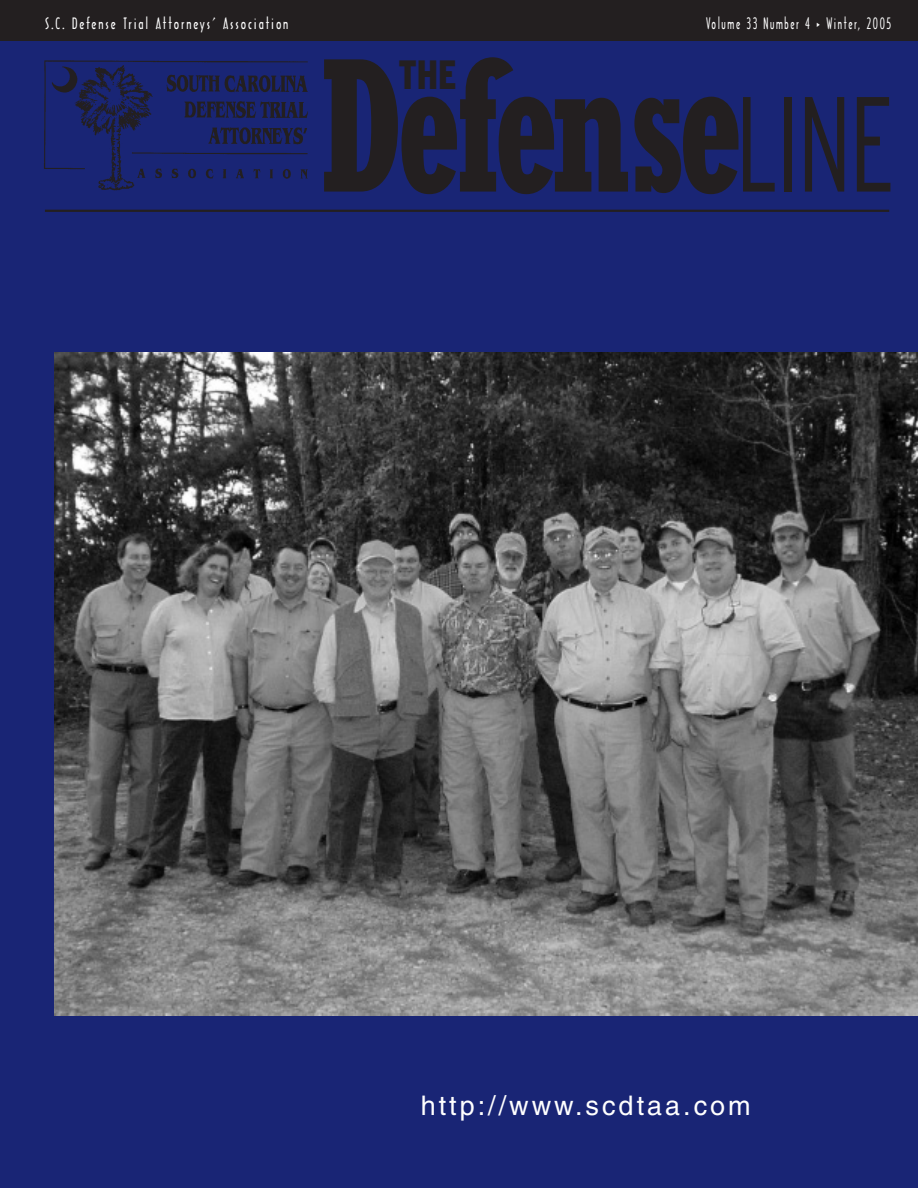
<style>
.page{position:relative;width:918px;height:1188px;background:#fff}
.page>*{position:absolute;margin:0;border:0;box-sizing:border-box;transform-origin:0 0}
.t1{font:700 condensed 188.25px "Rockwell";letter-spacing:-.045em;color:#231f20;scale:.8 1}
.t2{font:900 condensed 40.95px "Interstate";color:#231f20;scale:.9 1}
.t3{font:27px "Helvetica";letter-spacing:.11em;color:#fff}
.t4{font:15px "Arquitectura";letter-spacing:.13em;color:#fff;scale:.95 1}
.t5{font:15px "Arquitectura";letter-spacing:.13em;color:#fff;scale:.8 1}
.s1{font-family:"Interstate";font-weight:300;font-size:135px}
</style>
<div class="page">
<div style="left:0;top:41px;width:918px;height:1147px;background:#192575"></div>
<div style="left:0;top:0;width:918px;height:41px;background:#231f20"></div>
<img style="left:54px;top:353px;width:864px;height:662px">
<img style="left:44px;top:60px;width:264px;height:131px">
<hr style="left:45px;top:210px;width:844px;height:2px;background:#231f20">
<p class="t4" style="left:45px;top:16px;width:258px">S.C. Defense Trial Attorneys’ Association</p>
<p class="t5" style="left:706px;top:16px;width:233px">Volume 33 Number 4 • Winter, 2005</p>
<h1 class="t1" style="left:321px;top:59px;width:719px">Defense<span class="s1">LINE</span></h1>
<h2 class="t2" style="left:399px;top:59px;width:66px">THE</h2>
<h3 class="t3" style="left:421px;top:1095px;width:331px">http://www.scdtaa.com</h3>
</div>
